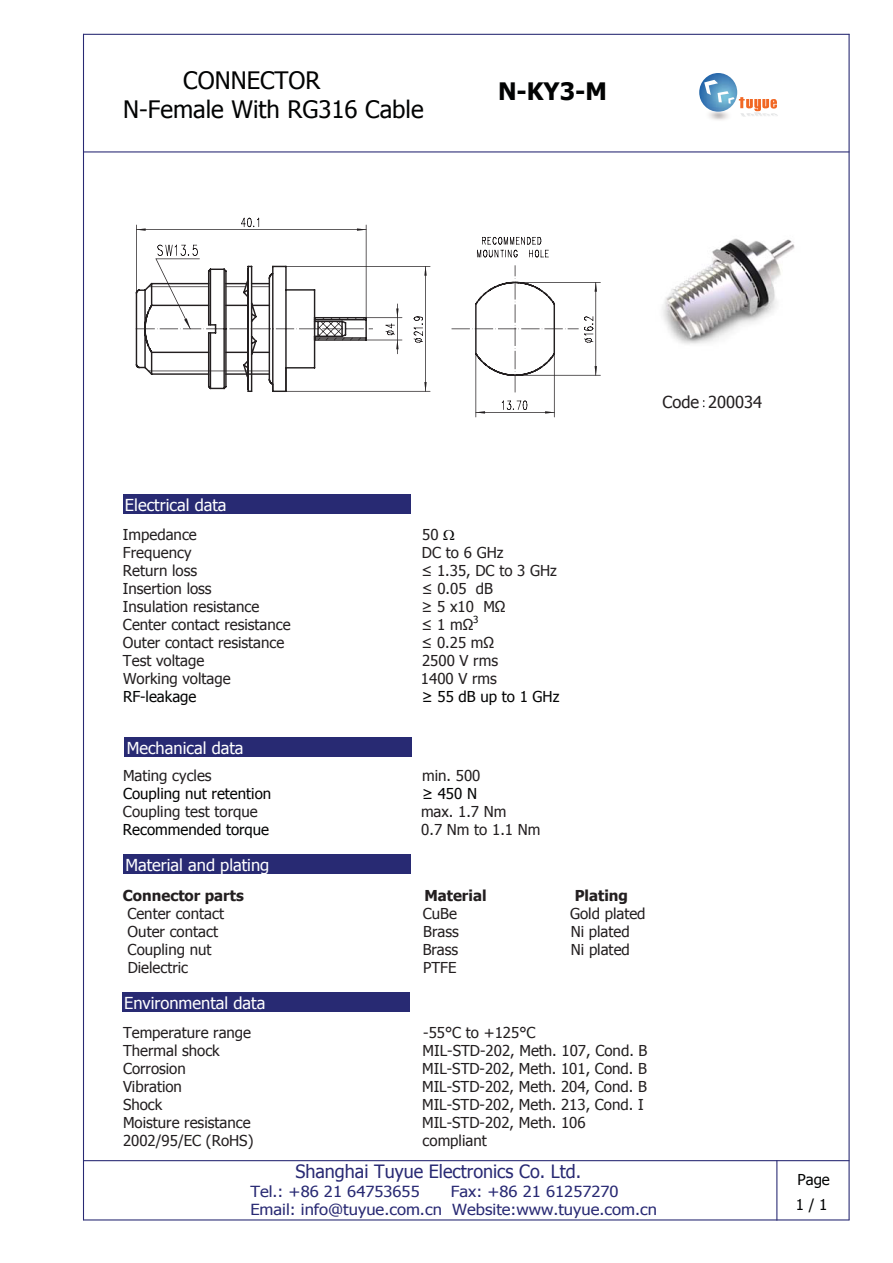
<style>
.page{position:relative;width:893px;height:1263px;background:#fff}
.page>*{position:absolute;margin:0;border:0;box-sizing:border-box;transform-origin:0 0}
.t1{font:24px/28.8px "Tahoma";color:#020303}
.t2{font:700 24px "Tahoma";color:#020303}
.t3{font:18.3px "Tahoma";color:#282973}
.t4{font:16.5px "Tahoma";color:#fff}
.t5{font:16.5px "Tahoma";color:#231f20}
.t6{font:15.3px/18.3px "Tahoma";color:#282973;scale:1.09 1}
.t7{font:15px "Tahoma";color:#231f20}
.t8{font:15px/24.9px "Tahoma";color:#020303}
.t9{font:700 15px "Tahoma";color:#231f20}
.t10{font:9.75px "Tahoma";color:#020303}
</style>
<div class="page">
<div style="left:123px;top:494px;width:288px;height:20px;background:#282a73"></div>
<div style="left:122px;top:992px;width:288px;height:20px;background:#282a73"></div>
<div style="left:123px;top:854px;width:288px;height:20px;background:#282a73"></div>
<hr style="left:776px;top:1160px;width:1px;height:61px;background:#282973">
<hr style="left:83px;top:34px;width:1px;height:1186px;background:#282973">
<hr style="left:83px;top:1219px;width:766px;height:2px;background:#282973">
<hr style="left:83px;top:1160px;width:766px;height:1px;background:#282973">
<hr style="left:83px;top:34px;width:766px;height:1px;background:#282973">
<img style="left:652px;top:73px;width:133px;height:80px">
<img style="left:699px;top:73px;width:38px;height:39px;border-radius:19px">
<svg style="left:704px;top:80px;width:74px;height:37px"></svg>
<div style="left:124px;top:738px;width:288px;height:19px;background:#282a73"></div>
<hr style="left:848px;top:34px;width:1px;height:1186px;background:#282973">
<img style="left:662px;top:238px;width:133px;height:106px">
<svg style="left:136px;top:218px;width:465px;height:199px"></svg>
<hr style="left:84px;top:151px;width:765px;height:1px;background:#282874">
<h1 class="t1" style="left:123px;top:65px;width:302px;text-indent:60px">CONNECTOR<br>N-Female With RG316 Cable</h1>
<h1 class="t2" style="left:498px;top:75px;width:110px">N-KY3-M</h1>
<p class="t5" style="left:662px;top:391px;width:101px">Code 200034</p>
<p class="t4" style="left:125px;top:494px;width:103px">Electrical data</p>
<p class="t7" style="left:123px;top:524px;width:75px">Impedance</p>
<p class="t7" style="left:422px;top:524px;width:18px">50</p>
<p class="t7" style="left:123px;top:542px;width:70px">Frequency</p>
<p class="t7" style="left:422px;top:542px;width:83px">DC to 6 GHz</p>
<p class="t7" style="left:123px;top:560px;width:76px">Return loss</p>
<p class="t7" style="left:421px;top:560px;width:137px">≤ 1.35, DC to 3 GHz</p>
<p class="t7" style="left:123px;top:578px;width:90px">Insertion loss</p>
<p class="t7" style="left:422px;top:578px;width:73px">≤ 0.05 dB</p>
<p class="t7" style="left:123px;top:596px;width:138px">Insulation resistance</p>
<p class="t7" style="left:422px;top:596px;width:85px">≥ 5 x10 MΩ</p>
<p class="t7" style="left:123px;top:614px;width:169px">Center contact resistance</p>
<p class="t7" style="left:422px;top:614px;width:53px">≤ 1 mΩ</p>
<p class="t7" style="left:123px;top:632px;width:163px">Outer contact resistance</p>
<p class="t7" style="left:421px;top:632px;width:74px">≤ 0.25 mΩ</p>
<p class="t7" style="left:123px;top:650px;width:83px">Test voltage</p>
<p class="t7" style="left:422px;top:650px;width:77px">2500 V rms</p>
<p class="t7" style="left:123px;top:668px;width:109px">Working voltage</p>
<p class="t7" style="left:421px;top:668px;width:77px">1400 V rms</p>
<p class="t8" style="left:123px;top:683px;width:75px">RF-leakage</p>
<p class="t8" style="left:422px;top:683px;width:139px">≥ 55 dB up to 1 GHz</p>
<p class="t10" style="left:473px;top:613px;width:7px">3</p>
<p class="t4" style="left:127px;top:737px;width:118px">Mechanical data</p>
<p class="t7" style="left:123px;top:766px;width:90px">Mating cycles</p>
<p class="t7" style="left:422px;top:766px;width:60px">min. 500</p>
<p class="t8" style="left:123px;top:781px;width:150px">Coupling nut retention</p>
<p class="t8" style="left:422px;top:781px;width:56px">≥ 450 N</p>
<p class="t7" style="left:123px;top:802px;width:136px">Coupling test torque</p>
<p class="t7" style="left:421px;top:802px;width:87px">max. 1.7 Nm</p>
<p class="t8" style="left:123px;top:817px;width:148px">Recommended torque</p>
<p class="t7" style="left:421px;top:820px;width:121px">0.7 Nm to 1.1 Nm</p>
<p class="t4" style="left:125px;top:854px;width:146px">Material and plating</p>
<p class="t9" style="left:123px;top:885px;width:122px">Connector parts</p>
<p class="t9" style="left:424px;top:885px;width:64px">Material</p>
<p class="t9" style="left:575px;top:885px;width:55px">Plating</p>
<p class="t7" style="left:127px;top:903px;width:98px">Center contact</p>
<p class="t7" style="left:423px;top:903px;width:36px">CuBe</p>
<p class="t7" style="left:570px;top:903px;width:77px">Gold plated</p>
<p class="t7" style="left:128px;top:921px;width:92px">Outer contact</p>
<p class="t7" style="left:423px;top:921px;width:37px">Brass</p>
<p class="t7" style="left:571px;top:921px;width:61px">Ni plated</p>
<p class="t7" style="left:128px;top:939px;width:85px">Coupling nut</p>
<p class="t7" style="left:423px;top:939px;width:37px">Brass</p>
<p class="t7" style="left:571px;top:939px;width:61px">Ni plated</p>
<p class="t7" style="left:128px;top:957px;width:62px">Dielectric</p>
<p class="t7" style="left:423px;top:957px;width:35px">PTFE</p>
<p class="t4" style="left:124px;top:992px;width:143px">Environmental data</p>
<p class="t7" style="left:123px;top:1022px;width:130px">Temperature range</p>
<p class="t7" style="left:423px;top:1022px;width:114px">-55°C to +125°C</p>
<p class="t7" style="left:123px;top:1040px;width:98px">Thermal shock</p>
<p class="t7" style="left:423px;top:1040px;width:226px">MIL-STD-202, Meth. 107, Cond. B</p>
<p class="t7" style="left:123px;top:1058px;width:64px">Corrosion</p>
<p class="t7" style="left:422px;top:1058px;width:226px">MIL-STD-202, Meth. 101, Cond. B</p>
<p class="t7" style="left:123px;top:1076px;width:61px">Vibration</p>
<p class="t7" style="left:422px;top:1076px;width:226px">MIL-STD-202, Meth. 204, Cond. B</p>
<p class="t7" style="left:123px;top:1094px;width:41px">Shock</p>
<p class="t7" style="left:422px;top:1094px;width:223px">MIL-STD-202, Meth. 213, Cond. I</p>
<p class="t7" style="left:123px;top:1112px;width:129px">Moisture resistance</p>
<p class="t7" style="left:422px;top:1112px;width:165px">MIL-STD-202, Meth. 106</p>
<p class="t7" style="left:123px;top:1131px;width:132px">2002/95/EC (RoHS)</p>
<p class="t7" style="left:423px;top:1131px;width:66px">compliant</p>
<p class="t3" style="left:295px;top:1159px;width:287px">Shanghai Tuyue Electronics Co. Ltd.</p>
<p class="t6" style="left:250px;top:1181px;width:157px">Tel.: +86 21 64753655</p>
<p class="t6" style="left:250px;top:1181px;width:375px;text-indent:200px">Fax: +86 21 61257270<br>Email: info@tuyue.com.cn Website:www.tuyue.com.cn</p>
<p class="t8" style="left:796px;top:1167px;width:35px">Page<br>1 / 1</p>
</div>
